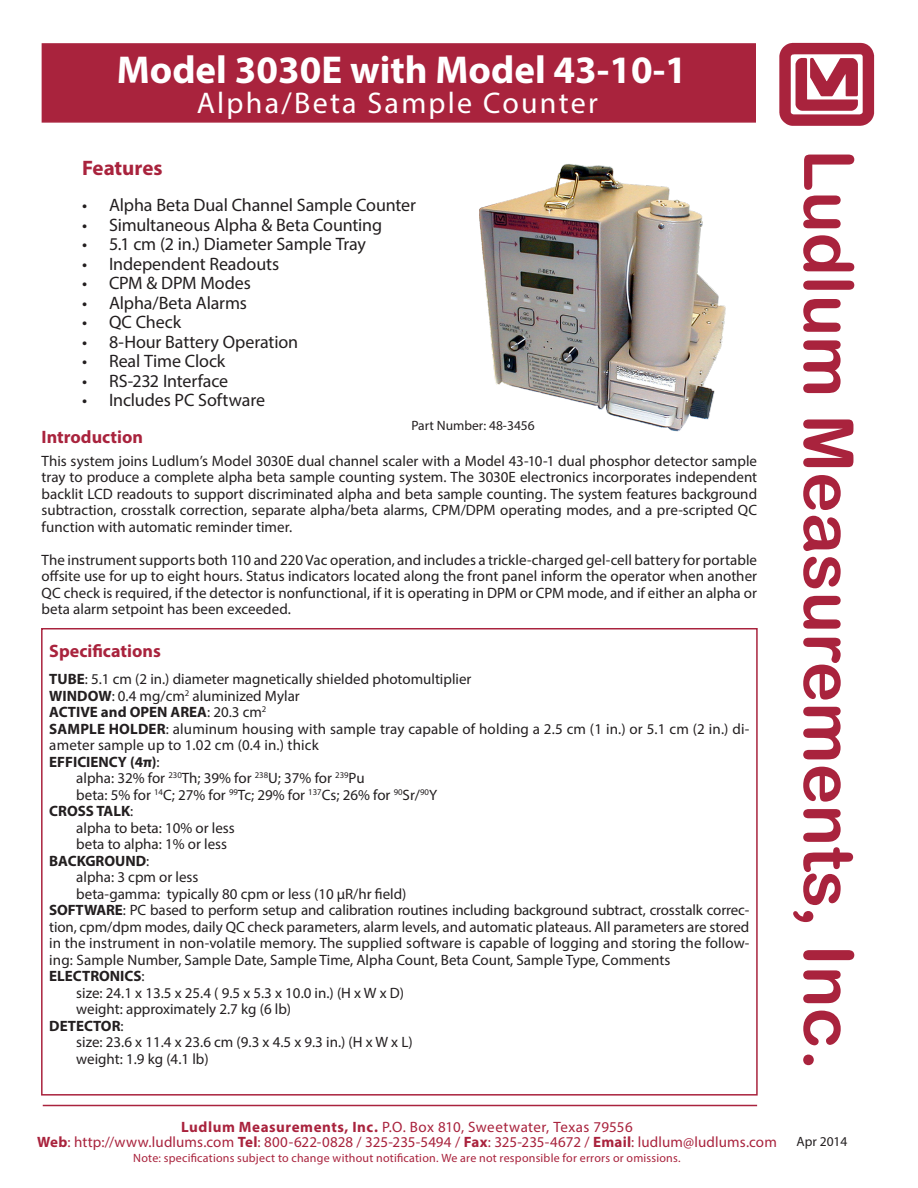
<style>
.page{position:relative;width:918px;height:1188px;background:#fff}
.page>*{position:absolute;margin:0;border:0;box-sizing:border-box;transform-origin:0 0}
.t1{font:69px "Arial Rounded MT Bold";color:#a9233d}
.t2{font:700 39px "Myriad Pro";color:#fff}
.t3{font:30px "Myriad Pro";letter-spacing:.075em;color:#fff}
.Subhead_2{font:700 21px "Myriad Pro";color:#a9233d}
.t4{font:18px "Myriad Pro";letter-spacing:-.005em;color:#231f20}
.Subhead_2-2{font:700 18px "Myriad Pro";color:#a9233d}
.t5{font:15px/16.5px "Myriad Pro";color:#231f20;text-align:justify}
.t6{font:15px "Myriad Pro";letter-spacing:.01em;color:#a9233d}
.t7{font:700 15px "Myriad Pro";color:#231f20}
.t8{font:13.5px "Myriad Pro";color:#231f20}
.t9{font:12px "Myriad Pro";letter-spacing:.02em;color:#a9233d}
.s1{font-weight:700}
.s2{font-weight:400}
.s3{font-size:72px}
</style>
<div class="page">
<img style="left:479px;top:164px;width:247px;height:268px">
<img style="left:779px;top:42px;width:96px;height:84px">
<hr style="left:43px;top:1105px;width:714px;height:1px;background:#a9233d">
<div style="left:41px;top:628px;width:717px;height:468px;border:2px solid #a9233d"></div>
<div style="left:42px;top:43px;width:714px;height:80px;background:#a9233d;border:2px solid #a9233d"></div>
<p class="t2" style="left:117px;top:45px;width:572px">Model 3030E with Model 43-10-1</p>
<p class="t3" style="left:197px;top:85px;width:403px">Alpha/Beta Sample Counter</p>
<p class="Subhead_2" style="left:82px;top:155px;width:82px">Features</p>
<p class="t4" style="left:82px;top:194px;width:335px">• Alpha Beta Dual Channel Sample Counter</p>
<p class="t4" style="left:82px;top:214px;width:302px">• Simultaneous Alpha &amp; Beta Counting</p>
<p class="t4" style="left:82px;top:233px;width:285px">• 5.1 cm (2 in.) Diameter Sample Tray</p>
<p class="t4" style="left:82px;top:253px;width:199px">• Independent Readouts</p>
<p class="t4" style="left:82px;top:272px;width:170px">• CPM &amp; DPM Modes</p>
<p class="t4" style="left:82px;top:292px;width:166px">• Alpha/Beta Alarms</p>
<p class="t4" style="left:82px;top:311px;width:101px">• QC Check</p>
<p class="t4" style="left:82px;top:331px;width:218px">• 8-Hour Battery Operation</p>
<p class="t4" style="left:82px;top:350px;width:145px">• Real Time Clock</p>
<p class="t4" style="left:82px;top:370px;width:148px">• RS-232 Interface</p>
<p class="t4" style="left:82px;top:389px;width:185px">• Includes PC Software</p>
<p class="t8" style="left:411px;top:417px;width:125px">Part Number: 48-3456</p>
<p class="Subhead_2-2" style="left:42px;top:425px;width:103px">Introduction</p>
<p class="t5" style="left:42px;top:452px;width:717px">This system joins Ludlum’s Model 3030E dual channel scaler with a Model 43-10-1 dual phosphor detector sample tray to produce a complete alpha beta sample counting system. The 3030E electronics incorporates independent backlit LCD readouts to support discriminated alpha and beta sample counting. The system features background subtraction, crosstalk correction, separate alpha/beta alarms, CPM/DPM operating modes, and a pre-scripted QC function with automatic reminder timer.</p>
<p class="t5" style="left:42px;top:551px;width:717px">The instrument supports both 110 and 220 Vac operation, and includes a trickle-charged gel-cell battery for portable offsite use for up to eight hours. Status indicators located along the front panel inform the operator when another QC check is required, if the detector is nonfunctional, if it is operating in DPM or CPM mode, and if either an alpha or beta alarm setpoint has been exceeded.</p>
<p class="Subhead_2-2" style="left:49px;top:639px;width:113px">Specifications</p>
<p class="t5" style="left:49px;top:671px;width:424px"><span class="s1">TUBE</span>: 5.1 cm (2 in.) diameter magnetically shielded photomultiplier</p>
<p class="t5" style="left:49px;top:687px;width:252px"><span class="s1">WINDOW</span>: 0.4 mg/cm<sup>2</sup> aluminized Mylar</p>
<p class="t7" style="left:49px;top:702px;width:219px">ACTIVE and OPEN AREA<span class="s2">: 20.3 cm</span><sup>2</sup></p>
<p class="t5" style="left:49px;top:720px;width:702px"><span class="s1">SAMPLE HOLDER</span>: aluminum housing with sample tray capable of holding a 2.5 cm (1 in.) or 5.1 cm (2 in.) di&shy;ameter sample up to 1.02 cm (0.4 in.) thick</p>
<p class="t7" style="left:49px;top:752px;width:112px">EFFICIENCY (4π)<span class="s2">:</span></p>
<p class="t5" style="left:76px;top:770px;width:290px">alpha: 32% for <sup>230</sup>Th; 39% for <sup>238</sup>U; 37% for <sup>239</sup>Pu</p>
<p class="t5" style="left:76px;top:786px;width:362px">beta: 5% for <sup>14</sup>C; 27% for <sup>99</sup>Tc; 29% for <sup>137</sup>Cs; 26% for <sup>90</sup>Sr/<sup>90</sup>Y</p>
<p class="t7" style="left:49px;top:801px;width:86px">CROSS TALK<span class="s2">:</span></p>
<p class="t5" style="left:76px;top:819px;width:160px">alpha to beta: 10% or less</p>
<p class="t5" style="left:76px;top:836px;width:152px">beta to alpha: 1% or less</p>
<p class="t7" style="left:49px;top:851px;width:102px">BACKGROUND<span class="s2">:</span></p>
<p class="t5" style="left:76px;top:869px;width:124px">alpha: 3 cpm or less</p>
<p class="t5" style="left:76px;top:885px;width:332px">beta-gamma: typically 80 cpm or less (10 μR/hr field)</p>
<p class="t5" style="left:49px;top:902px;width:702px"><span class="s1">SOFTWARE</span>: PC based to perform setup and calibration routines including background subtract, crosstalk correc&shy;tion, cpm/dpm modes, daily QC check parameters, alarm levels, and automatic plateaus. All parameters are stored in the instrument in non-volatile memory. The supplied software is capable of logging and storing the follow&shy;ing: Sample Number, Sample Date, Sample Time, Alpha Count, Beta Count, Sample Type, Comments</p>
<p class="t7" style="left:49px;top:966px;width:97px">ELECTRONICS<span class="s2">:</span></p>
<p class="t5" style="left:76px;top:984px;width:329px">size: 24.1 x 13.5 x 25.4 ( 9.5 x 5.3 x 10.0 in.) (H x W x D)</p>
<p class="t5" style="left:76px;top:1001px;width:216px">weight: approximately 2.7 kg (6 lb)</p>
<p class="t7" style="left:49px;top:1016px;width:76px">DETECTOR<span class="s2">:</span></p>
<p class="t5" style="left:76px;top:1034px;width:338px">size: 23.6 x 11.4 x 23.6 cm (9.3 x 4.5 x 9.3 in.) (H x W x L)</p>
<p class="t5" style="left:76px;top:1050px;width:134px">weight: 1.9 kg (4.1 lb)</p>
<p class="t1" style="left:869px;top:149px;width:923px;rotate:90deg">Ludlum Measurements, Inc<span class="s3">.</span></p>
<p class="t6" style="left:181px;top:1117px;width:453px"><span class="s1">Ludlum Measurements, Inc.</span> P.O. Box 810, Sweetwater, Texas 79556</p>
<p class="t6" style="left:37px;top:1132px;width:741px"><span class="s1">Web</span>: http://www.ludlums.com <span class="s1">Tel</span>: 800-622-0828 / 325-235-5494 / <span class="s1">Fax</span>: 325-235-4672 / <span class="s1">Email</span>: ludlum@ludlums.com</p>
<p class="t9" style="left:133px;top:1150px;width:549px">Note: specifications subject to change without notification. We are not responsible for errors or omissions.</p>
<p class="t8" style="left:797px;top:1133px;width:52px">Apr 2014</p>
</div>
